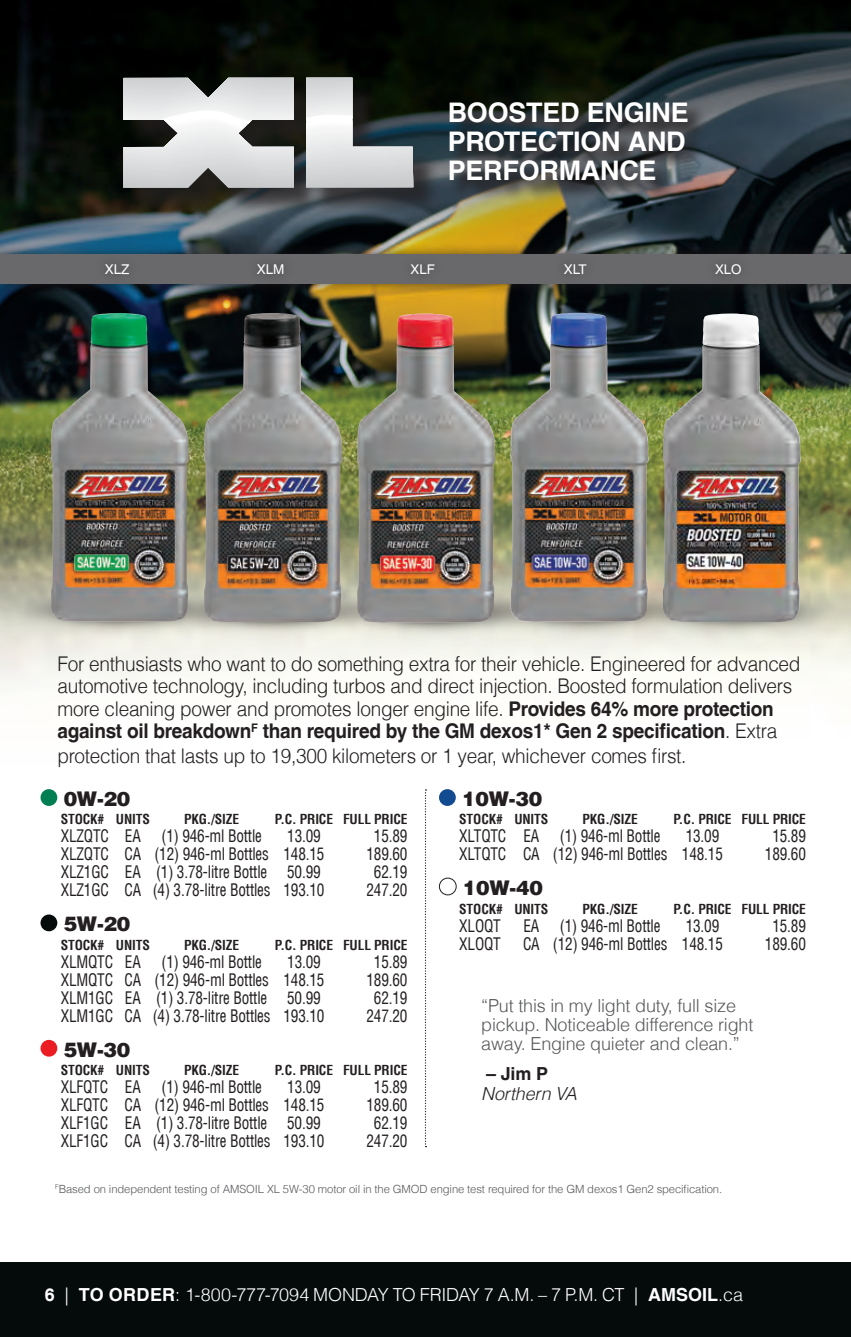
<style>
.page{position:relative;width:851px;height:1337px;background:#fff}
.page>*{position:absolute;margin:0;border:0;box-sizing:border-box;transform-origin:0 0}
.AngledText{font:700 27px/28.8px "Helvetica LT";letter-spacing:-.01em;color:#fff;text-align:justify}
.ProductName-Black{font:300 20.25px/22.9px "Helvetica LT";letter-spacing:-.015em;color:#231f20;scale:.94 1}
.ProductName-Black-2{font:900 20.25px "Helvetica LT";letter-spacing:-.01em;color:#231f20}
.Info{font:300 18px/19.1px "Helvetica LT";letter-spacing:-.01em;color:#57585a}
.t1{font:300 18px "Helvetica LT";letter-spacing:-.01em;color:#fff}
.Info-2{font:italic 300 18px "Helvetica LT";letter-spacing:-.01em;color:#231f20}
.Info-3{font:700 18px "Helvetica LT";color:#231f20}
.Info-4{font:condensed 16.88px "Helvetica LT";letter-spacing:-.01em;color:#231f20;scale:.9 1}
.InfoHead{font:700 condensed 13.5px "Helvetica LT";letter-spacing:-.01em;color:#231f20}
.ProductCode{font:13.5px "Helvetica LT";letter-spacing:-.01em;color:#fff}
.ProductCode-2{font:13.28px "Helvetica LT";letter-spacing:-.01em;color:#fff}
.t2{font:300 11.25px "Helvetica LT";letter-spacing:-.01em;color:#57585a}
.s1{font-weight:700}
</style>
<div class="page">
<img style="left:0;top:0;width:850px;height:974px">
<img style="left:0;top:570px;width:249px;height:84px">
<img style="left:51px;top:313px;width:138px;height:309px">
<img style="left:139px;top:571px;width:218px;height:82px">
<img style="left:204px;top:313px;width:138px;height:309px">
<img style="left:300px;top:572px;width:265px;height:84px">
<img style="left:357px;top:313px;width:138px;height:310px">
<img style="left:450px;top:571px;width:151px;height:82px">
<img style="left:510px;top:313px;width:139px;height:309px">
<img style="left:601px;top:571px;width:227px;height:82px">
<img style="left:662px;top:313px;width:139px;height:309px">
<img style="left:828px;top:571px;width:22px;height:87px">
<div style="left:41px;top:789px;width:16px;height:17px;background:#017e52;border-radius:50%"></div>
<div style="left:41px;top:914px;width:16px;height:17px;background:#050a0a;border-radius:50%"></div>
<div style="left:41px;top:1039px;width:16px;height:17px;background:#eb1d23;border-radius:50%"></div>
<div style="left:439px;top:789px;width:17px;height:17px;background:#134b90;border-radius:50%"></div>
<div style="left:439px;top:878px;width:17px;height:17px;background:#fff;border-radius:50%"></div>
<div style="left:439px;top:877px;width:17px;height:18px;border:1px solid #231f20;border-radius:50%"></div>
<svg style="left:425px;top:789px;width:1px;height:358px"></svg>
<div style="left:0;top:1261px;width:850px;height:75px;background:#050a0a"></div>
<hr style="left:850px;top:1261px;width:1px;height:75px;background:#050a0a">
<div style="left:0;top:242px;width:850px;height:54px;background:#231f20;opacity:.75"></div>
<div style="left:0;top:254px;width:850px;height:30px;background:#69696c"></div>
<div style="left:247px;top:254px;width:47px;height:31px;background:#656568"></div>
<div style="left:401px;top:254px;width:43px;height:32px;background:#676769"></div>
<div style="left:553px;top:253px;width:43px;height:32px;background:#676669"></div>
<div style="left:95px;top:253px;width:44px;height:32px;background:#666669"></div>
<div style="left:705px;top:254px;width:46px;height:32px;background:#666669"></div>
<div style="left:127px;top:81px;width:314px;height:135px;background:#231f20;opacity:.75"></div>
<svg style="left:123px;top:78px;width:290px;height:110px;background:#a8aaaa"></svg>
<div style="left:447px;top:101px;width:262px;height:101px;background:#231f20;opacity:.75"></div>
<p class="AngledText" style="left:447px;top:98px;width:243px">BOOSTED ENGINE PROTECTION AND PERFORMANCE</p>
<p class="ProductCode" style="left:105px;top:262px;width:26px">XLZ</p>
<p class="ProductCode" style="left:257px;top:262px;width:29px">XLM</p>
<p class="ProductCode-2" style="left:410px;top:262px;width:26px">XLF</p>
<p class="ProductCode" style="left:564px;top:262px;width:25px">XLT</p>
<p class="ProductCode-2" style="left:715px;top:262px;width:28px">XLO</p>
<p class="ProductName-Black" style="left:58px;top:652px;width:791px">For enthusiasts who want to do something extra for their vehicle. Engineered for advanced automotive technology, including turbos and direct injection. Boosted formulation delivers more cleaning power and promotes longer engine life. <span class="s1">Provides 64% more protection against oil breakdown</span><sup>F</sup> <span class="s1">than required by the GM dexos1* Gen 2 specification</span>. Extra protection that lasts up to 19,300 kilometers or 1 year, whichever comes first.</p>
<p class="ProductName-Black-2" style="left:64px;top:785px;width:68px">0W-20</p>
<p class="InfoHead" style="left:61px;top:811px;width:91px">STOCK# UNITS</p>
<p class="InfoHead" style="left:184px;top:811px;width:57px">PKG./SIZE</p>
<p class="InfoHead" style="left:275px;top:811px;width:134px">P.C. PRICE FULL PRICE</p>
<p class="Info-4" style="left:61px;top:825px;width:225px">XLZQTC EA (1) 946-ml Bottle</p>
<p class="Info-4" style="left:287px;top:825px;width:39px">13.09</p>
<p class="Info-4" style="left:374px;top:825px;width:39px">15.89</p>
<p class="Info-4" style="left:61px;top:843px;width:294px">XLZQTC CA (12) 946-ml Bottles 148.15</p>
<p class="Info-4" style="left:366px;top:843px;width:47px">189.60</p>
<p class="Info-4" style="left:61px;top:861px;width:290px">XLZ1GC EA (1) 3.78-litre Bottle 50.99</p>
<p class="Info-4" style="left:374px;top:861px;width:39px">62.19</p>
<p class="Info-4" style="left:61px;top:879px;width:294px">XLZ1GC CA (4) 3.78-litre Bottles 193.10</p>
<p class="Info-4" style="left:366px;top:879px;width:47px">247.20</p>
<p class="ProductName-Black-2" style="left:64px;top:910px;width:68px">5W-20</p>
<p class="InfoHead" style="left:61px;top:936px;width:91px">STOCK# UNITS</p>
<p class="InfoHead" style="left:184px;top:936px;width:57px">PKG./SIZE</p>
<p class="InfoHead" style="left:275px;top:936px;width:134px">P.C. PRICE FULL PRICE</p>
<p class="Info-4" style="left:61px;top:951px;width:225px">XLMQTC EA (1) 946-ml Bottle</p>
<p class="Info-4" style="left:287px;top:951px;width:39px">13.09</p>
<p class="Info-4" style="left:374px;top:951px;width:39px">15.89</p>
<p class="Info-4" style="left:61px;top:969px;width:294px">XLMQTC CA (12) 946-ml Bottles 148.15</p>
<p class="Info-4" style="left:366px;top:969px;width:47px">189.60</p>
<p class="Info-4" style="left:61px;top:987px;width:290px">XLM1GC EA (1) 3.78-litre Bottle 50.99</p>
<p class="Info-4" style="left:374px;top:987px;width:39px">62.19</p>
<p class="Info-4" style="left:61px;top:1005px;width:294px">XLM1GC CA (4) 3.78-litre Bottles 193.10</p>
<p class="Info-4" style="left:366px;top:1005px;width:47px">247.20</p>
<p class="ProductName-Black-2" style="left:64px;top:1036px;width:68px">5W-30</p>
<p class="InfoHead" style="left:61px;top:1061px;width:91px">STOCK# UNITS</p>
<p class="InfoHead" style="left:184px;top:1061px;width:57px">PKG./SIZE</p>
<p class="InfoHead" style="left:275px;top:1061px;width:134px">P.C. PRICE FULL PRICE</p>
<p class="Info-4" style="left:61px;top:1076px;width:225px">XLFQTC EA (1) 946-ml Bottle</p>
<p class="Info-4" style="left:287px;top:1076px;width:39px">13.09</p>
<p class="Info-4" style="left:374px;top:1076px;width:39px">15.89</p>
<p class="Info-4" style="left:61px;top:1094px;width:294px">XLFQTC CA (12) 946-ml Bottles 148.15</p>
<p class="Info-4" style="left:366px;top:1094px;width:47px">189.60</p>
<p class="Info-4" style="left:61px;top:1112px;width:290px">XLF1GC EA (1) 3.78-litre Bottle 50.99</p>
<p class="Info-4" style="left:374px;top:1112px;width:39px">62.19</p>
<p class="Info-4" style="left:61px;top:1130px;width:294px">XLF1GC CA (4) 3.78-litre Bottles 193.10</p>
<p class="Info-4" style="left:366px;top:1130px;width:47px">247.20</p>
<p class="ProductName-Black-2" style="left:462px;top:785px;width:82px">10W-30</p>
<p class="InfoHead" style="left:459px;top:811px;width:91px">STOCK# UNITS</p>
<p class="InfoHead" style="left:582px;top:811px;width:57px">PKG./SIZE</p>
<p class="InfoHead" style="left:673px;top:811px;width:134px">P.C. PRICE FULL PRICE</p>
<p class="Info-4" style="left:459px;top:825px;width:225px">XLTQTC EA (1) 946-ml Bottle</p>
<p class="Info-4" style="left:685px;top:825px;width:39px">13.09</p>
<p class="Info-4" style="left:772px;top:825px;width:39px">15.89</p>
<p class="Info-4" style="left:459px;top:843px;width:294px">XLTQTC CA (12) 946-ml Bottles 148.15</p>
<p class="Info-4" style="left:765px;top:843px;width:47px">189.60</p>
<p class="ProductName-Black-2" style="left:463px;top:874px;width:82px">10W-40</p>
<p class="InfoHead" style="left:459px;top:900px;width:91px">STOCK# UNITS</p>
<p class="InfoHead" style="left:582px;top:900px;width:57px">PKG./SIZE</p>
<p class="InfoHead" style="left:673px;top:900px;width:134px">P.C. PRICE FULL PRICE</p>
<p class="Info-4" style="left:459px;top:915px;width:48px">XLOQT</p>
<p class="Info-4" style="left:523px;top:915px;width:154px">EA (1) 946-ml Bottle</p>
<p class="Info-4" style="left:685px;top:915px;width:39px">13.09</p>
<p class="Info-4" style="left:772px;top:915px;width:39px">15.89</p>
<p class="Info-4" style="left:459px;top:933px;width:48px">XLOQT</p>
<p class="Info-4" style="left:523px;top:933px;width:224px">CA (12) 946-ml Bottles 148.15</p>
<p class="Info-4" style="left:765px;top:933px;width:47px">189.60</p>
<p class="Info" style="left:481px;top:996px;width:273px">“Put this in my light duty, full size pickup. Noticeable difference right away. Engine quieter and clean.”</p>
<p class="Info-3" style="left:486px;top:1063px;width:63px">– Jim P</p>
<p class="Info-2" style="left:481px;top:1082px;width:97px">Northern VA</p>
<p class="t2" style="left:55px;top:1182px;width:668px"><sup>F</sup>Based on independent testing of AMSOIL XL 5W-30 motor oil in the GMOD engine test required for the GM dexos1 Gen2 specification.</p>
<p class="t1" style="left:45px;top:1283px;width:700px"><span class="s1">6</span> | <span class="s1">TO ORDER</span>: 1-800-777-7094 MONDAY TO FRIDAY 7 A.M. – 7 P.M. CT | <span class="s1">AMSOIL</span>.ca</p>
</div>
